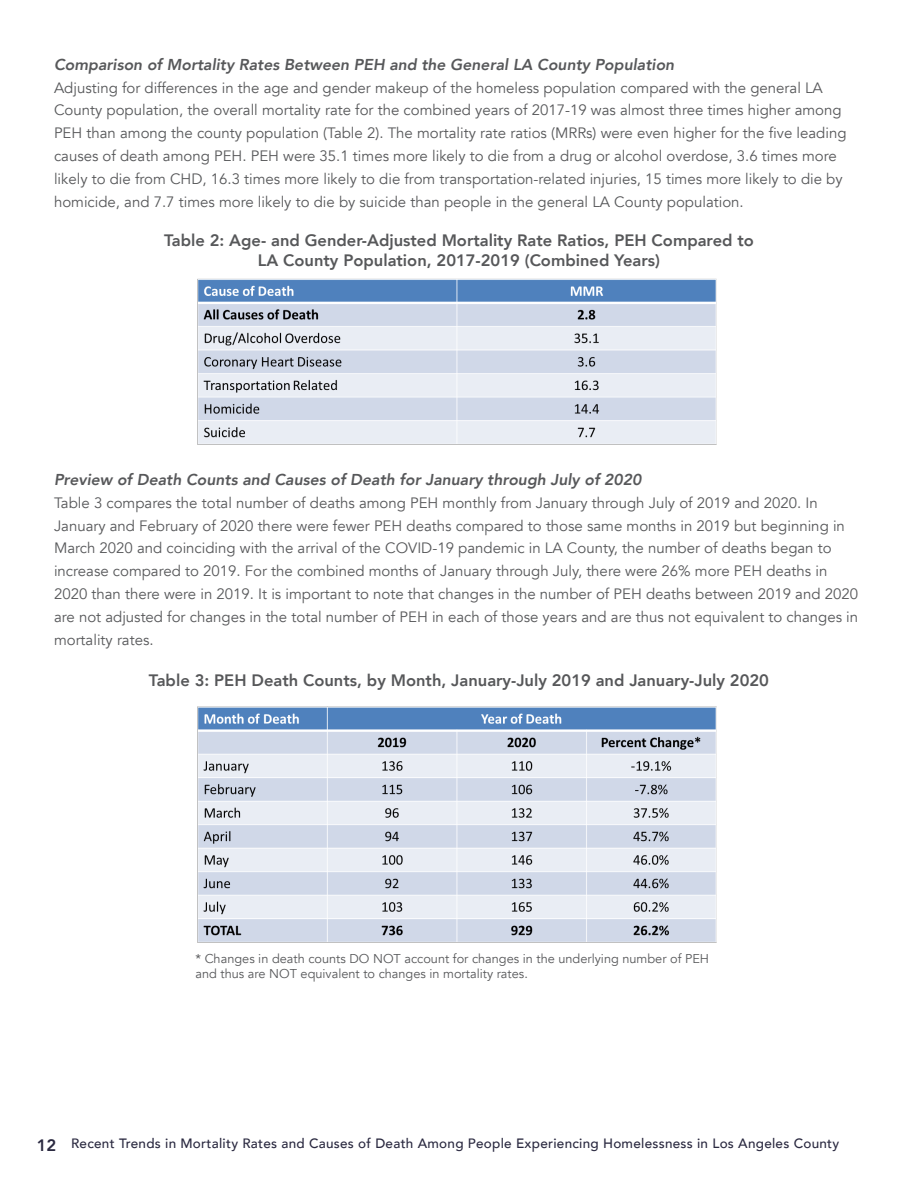
<style>
.page{position:relative;width:918px;height:1188px;background:#fff}
.page>*{position:absolute;margin:0;border:0;box-sizing:border-box;transform-origin:0 0}
.t1{font:800 16.5px/19.8px "Avenir";color:#57585a;text-align:center}
.t2{font:italic 800 15.75px "Avenir";color:#57585a}
.t3{font:15px/22.8px "Avenir";color:#57585a}
.t4{font:500 13.5px "Avenir";letter-spacing:.02em;color:#2a2940}
.t5{font:12.75px/15px "Avenir";color:#57585a}
.s1{font-weight:800;font-size:16.5px}
</style>
<div class="page">
<img style="left:198px;top:278px;width:519px;height:167px">
<img style="left:198px;top:706px;width:519px;height:237px">
<p class="t2" style="left:54px;top:55px;width:622px">Comparison of Mortality Rates Between PEH and the General LA County Population</p>
<p class="t3" style="left:54px;top:76px;width:794px">Adjusting for differences in the age and gender makeup of the homeless population compared with the general LA County population, the overall mortality rate for the combined years of 2017-19 was almost three times higher among PEH than among the county population (Table 2). The mortality rate ratios (MRRs) were even higher for the five leading causes of death among PEH. PEH were 35.1 times more likely to die from a drug or alcohol overdose, 3.6 times more likely to die from CHD, 16.3 times more likely to die from transportation-related injuries, 15 times more likely to die by homicide, and 7.7 times more likely to die by suicide than people in the general LA County population.</p>
<p class="t1" style="left:164px;top:230px;width:591px">Table 2: Age- and Gender-Adjusted Mortality Rate Ratios, PEH Compared to<br>LA County Population, 2017-2019 (Combined Years)</p>
<p class="t2" style="left:54px;top:470px;width:589px">Preview of Death Counts and Causes of Death for January through July of 2020</p>
<p class="t3" style="left:54px;top:491px;width:806px">Table 3 compares the total number of deaths among PEH monthly from January through July of 2019 and 2020. In January and February of 2020 there were fewer PEH deaths compared to those same months in 2019 but beginning in March 2020 and coinciding with the arrival of the COVID-19 pandemic in LA County, the number of deaths began to increase compared to 2019. For the combined months of January through July, there were 26% more PEH deaths in 2020 than there were in 2019. It is important to note that changes in the number of PEH deaths between 2019 and 2020 are not adjusted for changes in the total number of PEH in each of those years and are thus not equivalent to changes in mortality rates.</p>
<p class="t1" style="left:149px;top:670px;width:622px">Table 3: PEH Death Counts, by Month, January-July 2019 and January-July 2020</p>
<p class="t5" style="left:195px;top:951px;width:515px">* Changes in death counts DO NOT account for changes in the underlying number of PEH and thus are NOT equivalent to changes in mortality rates.</p>
<p class="t4" style="left:37px;top:1131px;width:804px"><span class="s1">12</span> Recent Trends in Mortality Rates and Causes of Death Among People Experiencing Homelessness in Los Angeles County</p>
</div>
